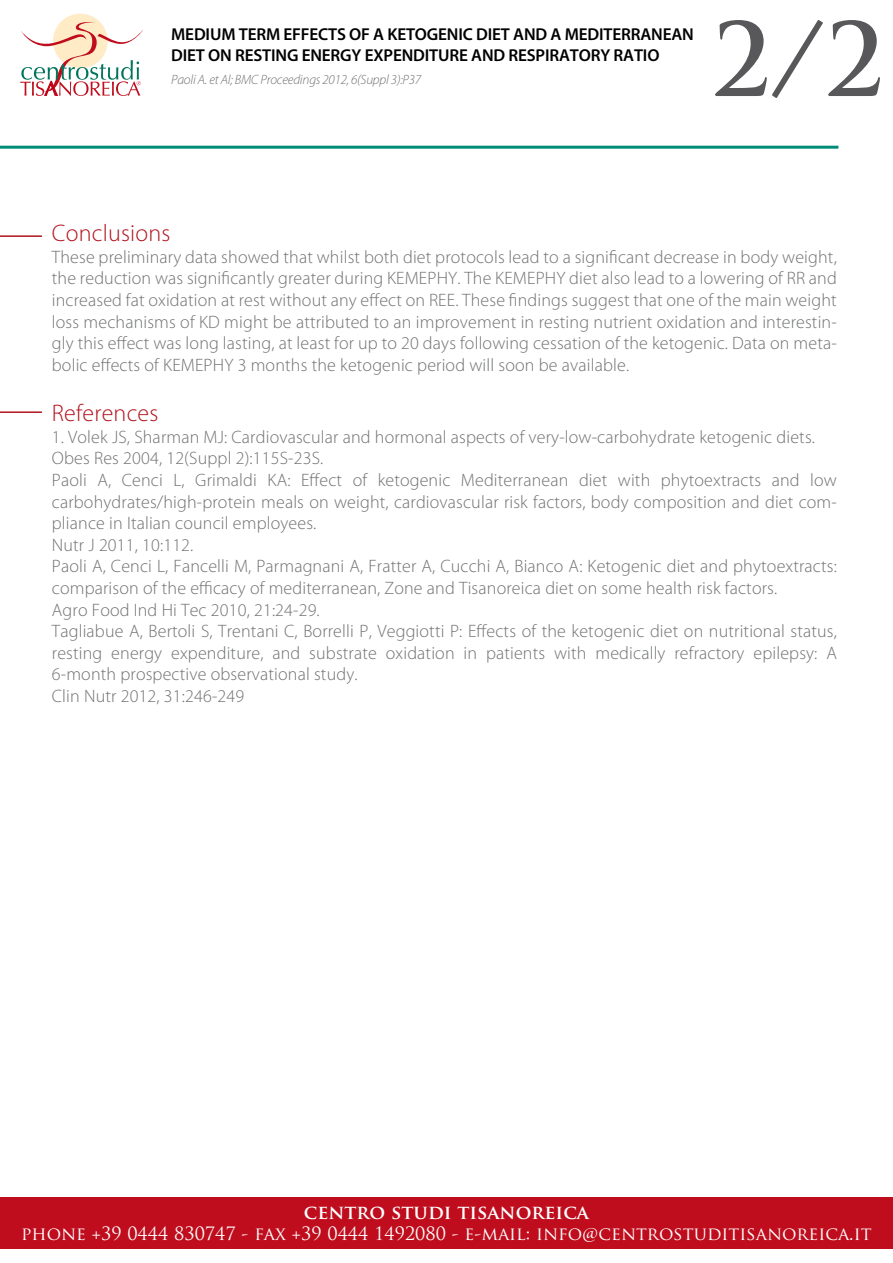
<style>
.page{position:relative;width:893px;height:1263px;background:#fff}
.page>*{position:absolute;margin:0;border:0;box-sizing:border-box;transform-origin:0 0}
.t1{font:700 99px "Trajan Pro";color:#58585a}
.t2{font:300 24px "Myriad Pro";letter-spacing:.01em;color:#b0141f}
.t3{font:700 19.05px "Trajan Pro";color:#fff}
.t4{font:300 18px/21.6px "Myriad Pro";letter-spacing:.01em;color:#707172;text-align:justify}
.t5{font:18px "Trajan Pro";color:#fff}
.t6{font:600 17.25px/20.7px "Myriad Pro";letter-spacing:-.01em;color:#000}
.t7{font:italic 300 13.5px "Myriad Pro";letter-spacing:-.015em;color:#707172}
</style>
<div class="page">
<hr style="left:0;top:146px;width:838px;height:3px;background:#008c76">
<hr style="left:0;top:235px;width:42px;height:2px;background:#b0141f">
<hr style="left:0;top:411px;width:42px;height:2px;background:#b0141f">
<div style="left:53px;top:14px;width:55px;height:54px;background:#ffebc6;border-radius:50%"></div>
<svg style="left:20px;top:21px;width:123px;height:75px"></svg>
<div style="left:0;top:1197px;width:892px;height:52px;background:#bf0d1d"></div>
<p class="t6" style="left:171px;top:24px;width:524px">MEDIUM TERM EFFECTS OF A KETOGENIC DIET AND A MEDITERRANEAN<br>DIET ON RESTING ENERGY EXPENDITURE AND RESPIRATORY RATIO</p>
<p class="t7" style="left:171px;top:72px;width:251px">Paoli A. et Al; BMC Proceedings 2012, 6(Suppl 3):P37</p>
<h1 class="t1" style="left:711px;top:-1px;width:174px">2/2</h1>
<h2 class="t2" style="left:52px;top:220px;width:120px">Conclusions</h2>
<p class="t4" style="left:52px;top:246px;width:786px">These preliminary data showed that whilst both diet protocols lead to a significant decrease in body weight, the reduction was significantly greater during KEMEPHY. The KEMEPHY diet also lead to a lowering of RR and increased fat oxidation at rest without any effect on REE. These findings suggest that one of the main weight loss mechanisms of KD might be attributed to an improvement in resting nutrient oxidation and interestin&shy;gly this effect was long lasting, at least for up to 20 days following cessation of the ketogenic. Data on meta&shy;bolic effects of KEMEPHY 3 months the ketogenic period will soon be available.</p>
<h2 class="t2" style="left:52px;top:400px;width:108px">References</h2>
<p class="t4" style="left:52px;top:426px;width:786px;text-align:left">1. Volek JS, Sharman MJ: Cardiovascular and hormonal aspects of very-low-carbohydrate ketogenic diets.<br>Obes Res 2004, 12(Suppl 2):115S-23S.<br>Paoli A, Cenci L, Grimaldi KA: Effect of ketogenic Mediterranean diet with phytoextracts and low carbohydrates/high-protein meals on weight, cardiovascular risk factors, body composition and diet com&shy;pliance in Italian council employees.<br>Nutr J 2011, 10:112.<br>Paoli A, Cenci L, Fancelli M, Parmagnani A, Fratter A, Cucchi A, Bianco A: Ketogenic diet and phytoextracts: comparison of the efficacy of mediterranean, Zone and Tisanoreica diet on some health risk factors.<br>Agro Food Ind Hi Tec 2010, 21:24-29.<br>Tagliabue A, Bertoli S, Trentani C, Borrelli P, Veggiotti P: Effects of the ketogenic diet on nutritional status, resting energy expenditure, and substrate oxidation in patients with medically refractory epilepsy: A 6-month prospective observational study.<br>Clin Nutr 2012, 31:246-249</p>
<p class="t3" style="left:304px;top:1200px;width:286px">CENTRO STUDI TISANOREICA</p>
<p class="t5" style="left:21px;top:1222px;width:852px">PHONE +39 0444 830747 - FAX +39 0444 1492080 - E-MAIL: INFO@CENTROSTUDITISANOREICA.IT</p>
</div>
